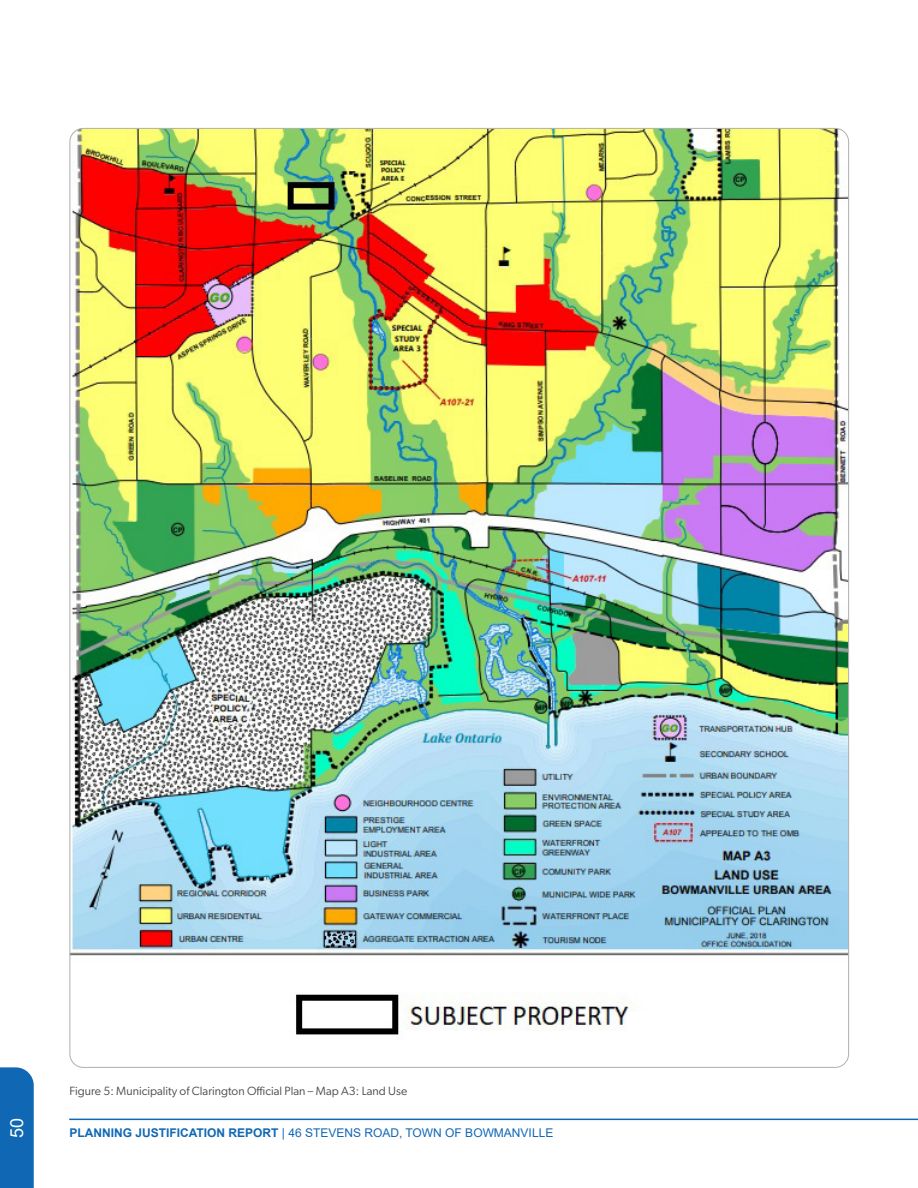
<style>
.page{position:relative;width:918px;height:1188px;background:#fff}
.page>*{position:absolute;margin:0;border:0;box-sizing:border-box;transform-origin:0 0}
.t1{font:18px "Arial";color:#fff}
.t2{font:12px "Arial";color:#1068b4}
.t3{font:12px "Gibson";color:#494a4b}
.s1{font-weight:700}
</style>
<div class="page">
<hr style="left:69px;top:1119px;width:849px;height:1px;background:#1068b4">
<div style="left:0;top:1067px;width:34px;height:121px;background:#1068b4"></div>
<img style="left:71px;top:128px;width:778px;height:938px">
<p class="t3" style="left:69px;top:1084px;width:339px">Figure 5: Municipality of Clarington Official Plan – Map A3: Land Use</p>
<h1 class="t1" style="left:5px;top:1138px;width:22px;rotate:-90deg">50</h1>
<p class="t2" style="left:69px;top:1124px;width:485px"><span class="s1">PLANNING JUSTIFICATION REPORT</span> | 46 STEVENS ROAD, TOWN OF BOWMANVILLE</p>
</div>
